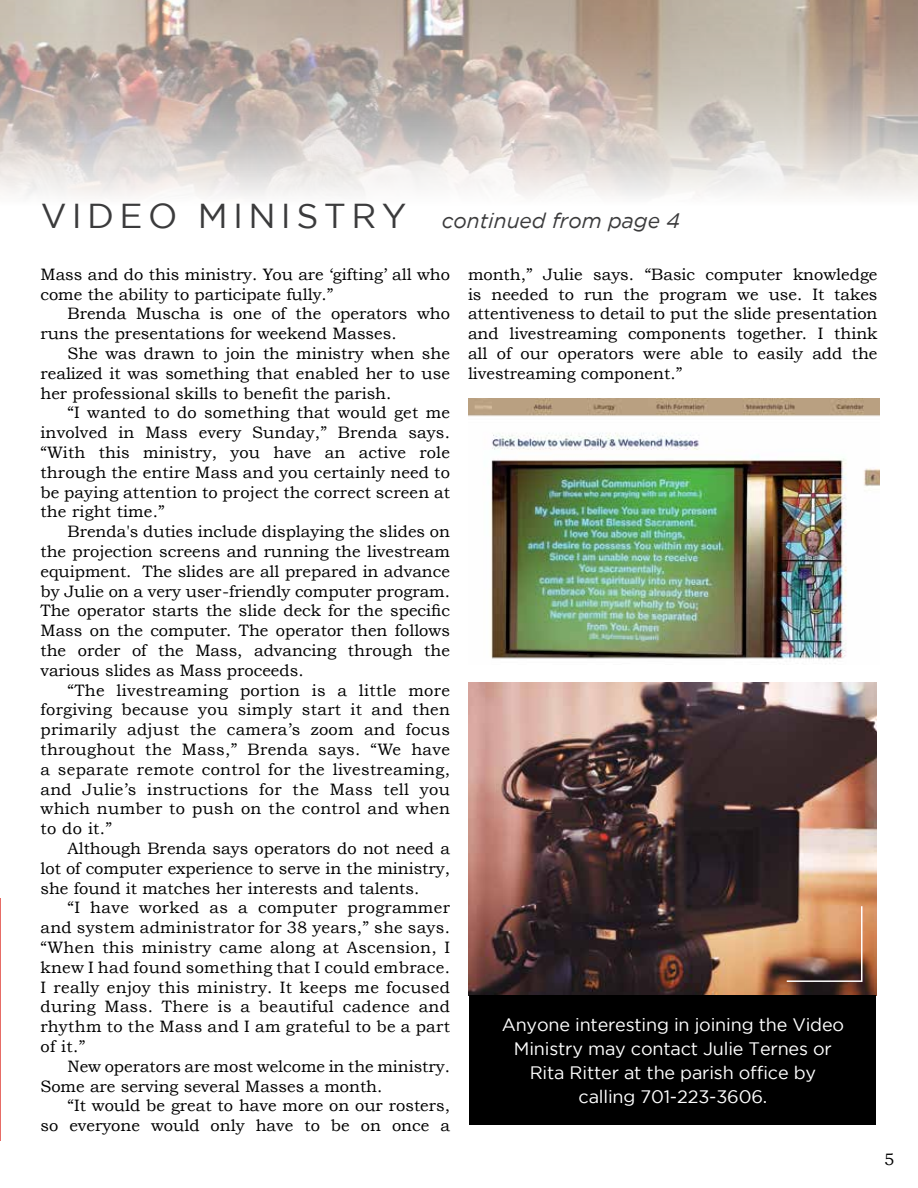
<style>
.page{position:relative;width:918px;height:1188px;background:#fff}
.page>*{position:absolute;margin:0;border:0;box-sizing:border-box;transform-origin:0 0}
.Sub-Title{font:italic 21px "Gotham";color:#3b3b3c}
.Call-To-Action{font:18px/24px "Gotham";letter-spacing:-.01em;color:#fff;text-align:center}
.Body{font:16.5px/19.8px "Bookman Old Style";color:#000;text-align:justify}
.s1{font-style:normal;font-size:34.5px}
</style>
<div class="page">
<img style="left:0;top:0;width:918px;height:196px">
<img style="left:468px;top:683px;width:408px;height:313px">
<hr style="left:0;top:898px;width:1px;height:244px;background:#e35049">
<div style="left:470px;top:996px;width:406px;height:129px;background:#000"></div>
<svg style="left:785px;top:905px;width:78px;height:78px;background:#af7d5c"></svg>
<img style="left:468px;top:398px;width:412px;height:261px">
<p class="Sub-Title" style="left:41px;top:209px;width:641px"><span class="s1">VIDEO MINISTRY</span> continued from page 4</p>
<p class="Body" style="left:40px;top:264px;width:411px">Mass and do this ministry. You are ‘gifting’ all who come the ability to participate fully.”</p>
<p class="Body" style="left:40px;top:304px;width:411px;text-indent:27px">Brenda Muscha is one of the operators who runs the presentations for weekend Masses.</p>
<p class="Body" style="left:40px;top:344px;width:411px;text-indent:27px">She was drawn to join the ministry when she realized it was something that enabled her to use her professional skills to benefit the parish.</p>
<p class="Body" style="left:40px;top:403px;width:411px;text-indent:27px">“I wanted to do something that would get me involved in Mass every Sunday,” Brenda says. “With this ministry, you have an active role through the entire Mass and you certainly need to be paying attention to project the correct screen at the right time.”</p>
<p class="Body" style="left:40px;top:522px;width:411px;text-indent:27px">Brenda's duties include displaying the slides on the projection screens and running the livestream equipment. The slides are all prepared in advance by Julie on a very user-friendly computer program.<br>The operator starts the slide deck for the specific Mass on the computer. The operator then follows the order of the Mass, advancing through the various slides as Mass proceeds.</p>
<p class="Body" style="left:40px;top:680px;width:411px;text-indent:27px">“The livestreaming portion is a little more forgiving because you simply start it and then primarily adjust the camera’s zoom and focus throughout the Mass,” Brenda says. “We have a separate remote control for the livestreaming, and Julie’s instructions for the Mass tell you which number to push on the control and when to do it.”</p>
<p class="Body" style="left:40px;top:839px;width:411px;text-indent:27px">Although Brenda says operators do not need a lot of computer experience to serve in the ministry, she found it matches her interests and talents.</p>
<p class="Body" style="left:40px;top:898px;width:411px;text-indent:27px">“I have worked as a computer programmer and system administrator for 38 years,” she says. “When this ministry came along at Ascension, I knew I had found something that I could embrace.<br>I really enjoy this ministry. It keeps me focused during Mass. There is a beautiful cadence and rhythm to the Mass and I am grateful to be a part of it.”</p>
<p class="Body" style="left:40px;top:1056px;width:411px;text-indent:27px">New operators are most welcome in the ministry.<br>Some are serving several Masses a month.</p>
<p class="Body" style="left:40px;top:1096px;width:411px;text-align:right">“It would be great to have more on our rosters,<br>so everyone would only have to be on once a</p>
<p class="Body" style="left:468px;top:264px;width:411px">month,” Julie says. “Basic computer knowledge is needed to run the program we use. It takes attentiveness to detail to put the slide presentation and livestreaming components together. I think all of our operators were able to easily add the livestreaming component.”</p>
<p class="Call-To-Action" style="left:502px;top:1012px;width:344px">Anyone interesting in joining the Video<br>Ministry may contact Julie Ternes or</p>
<p class="Call-To-Action" style="left:530px;top:1060px;width:288px">Rita Ritter at the parish office by</p>
<p class="Call-To-Action" style="left:579px;top:1084px;width:190px">calling 701-223-3606.</p>
<p class="Body" style="left:884px;top:1150px;width:12px">5</p>
</div>
